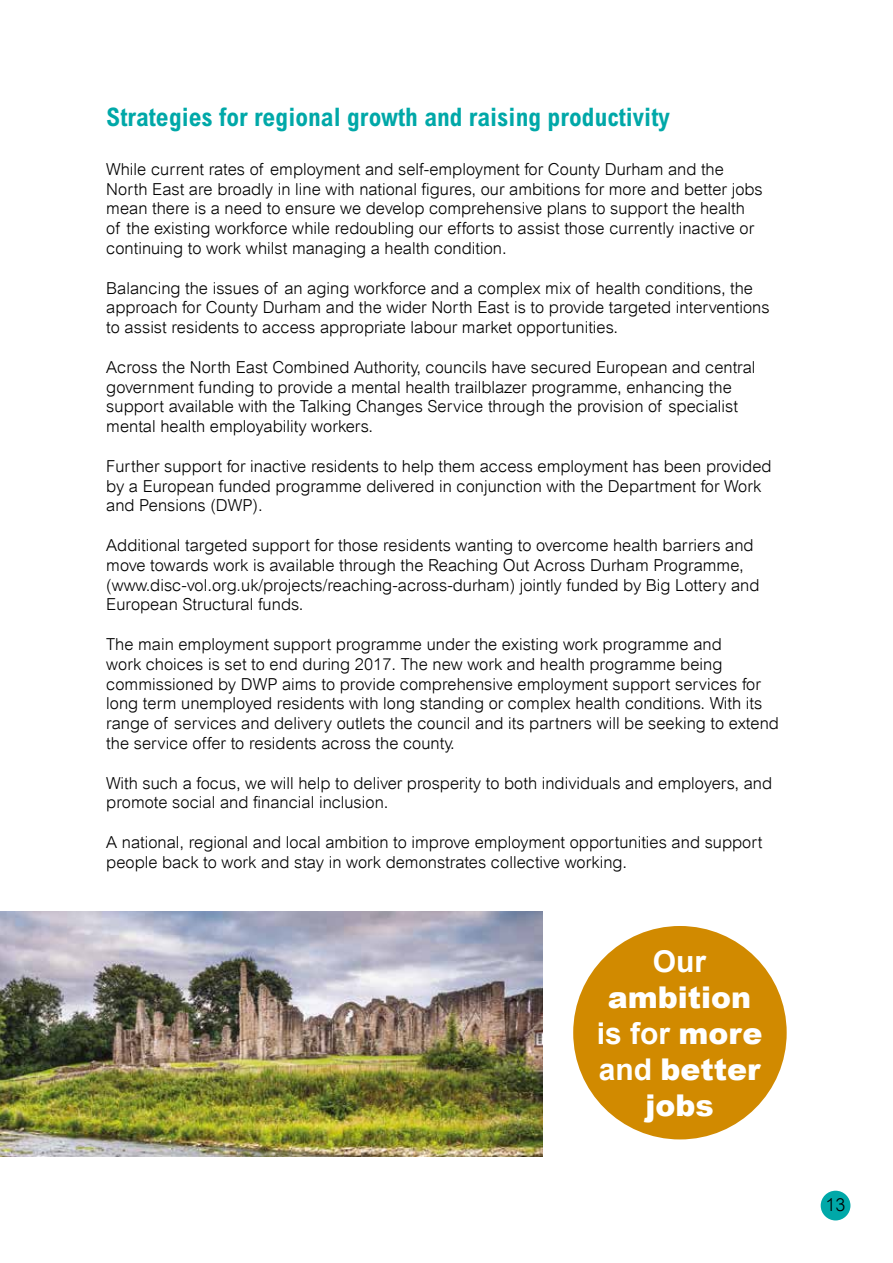
<style>
.page{position:relative;width:893px;height:1263px;background:#fff}
.page>*{position:absolute;margin:0;border:0;box-sizing:border-box;transform-origin:0 0}
.t1{font:900 30px/36px "Arial";color:#fff;text-align:center}
.t2{font:700 30px "Arial";color:#fff}
.t3{font:700 condensed 25.5px "Arial";color:#00a8a8}
.t4{font:300 18px "Arial";color:#000}
.t5{font:300 16.5px/19.8px "Arial";color:#000}
.s1{font-weight:700}
</style>
<div class="page">
<div style="left:573px;top:926px;width:214px;height:213px;background:#d18a00;border-radius:50%"></div>
<img style="left:0;top:911px;width:543px;height:246px">
<div style="left:821px;top:1191px;width:29px;height:29px;background:#00a8a8;border-radius:50%"></div>
<h2 class="t3" style="left:106px;top:102px;width:565px">Strategies for regional growth and raising productivity</h2>
<p class="t5" style="left:106px;top:159px;width:658px">While current rates of employment and self-employment for County Durham and the North East are broadly in line with national figures, our ambitions for more and better jobs mean there is a need to ensure we develop comprehensive plans to support the health of the existing workforce while redoubling our efforts to assist those currently inactive or continuing to work whilst managing a health condition.</p>
<p class="t5" style="left:106px;top:278px;width:665px">Balancing the issues of an aging workforce and a complex mix of health conditions, the approach for County Durham and the wider North East is to provide targeted interventions to assist residents to access appropriate labour market opportunities.</p>
<p class="t5" style="left:106px;top:357px;width:651px">Across the North East Combined Authority, councils have secured European and central government funding to provide a mental health trailblazer programme, enhancing the support available with the Talking Changes Service through the provision of specialist mental health employability workers.</p>
<p class="t5" style="left:106px;top:456px;width:667px">Further support for inactive residents to help them access employment has been provided by a European funded programme delivered in conjunction with the Department for Work and Pensions (DWP).</p>
<p class="t5" style="left:106px;top:535px;width:655px">Additional targeted support for those residents wanting to overcome health barriers and move towards work is available through the Reaching Out Across Durham Programme, (www.disc-vol.org.uk/projects/reaching-across-durham) jointly funded by Big Lottery and European Structural funds.</p>
<p class="t5" style="left:106px;top:634px;width:674px">The main employment support programme under the existing work programme and<br>work choices is set to end during 2017. The new work and health programme being commissioned by DWP aims to provide comprehensive employment support services for long term unemployed residents with long standing or complex health conditions. With its range of services and delivery outlets the council and its partners will be seeking to extend the service offer to residents across the county.</p>
<p class="t5" style="left:106px;top:773px;width:667px">With such a focus, we will help to deliver prosperity to both individuals and employers, and promote social and financial inclusion.</p>
<p class="t5" style="left:106px;top:832px;width:658px">A national, regional and local ambition to improve employment opportunities and support people back to work and stay in work demonstrates collective working.</p>
<h1 class="t2" style="left:653px;top:942px;width:55px">Our</h1>
<h1 class="t1" style="left:597px;top:979px;width:167px">ambition <span class="s1">is for</span> more <span class="s1">and</span> better jobs</h1>
<p class="t4" style="left:826px;top:1194px;width:22px">13</p>
</div>
